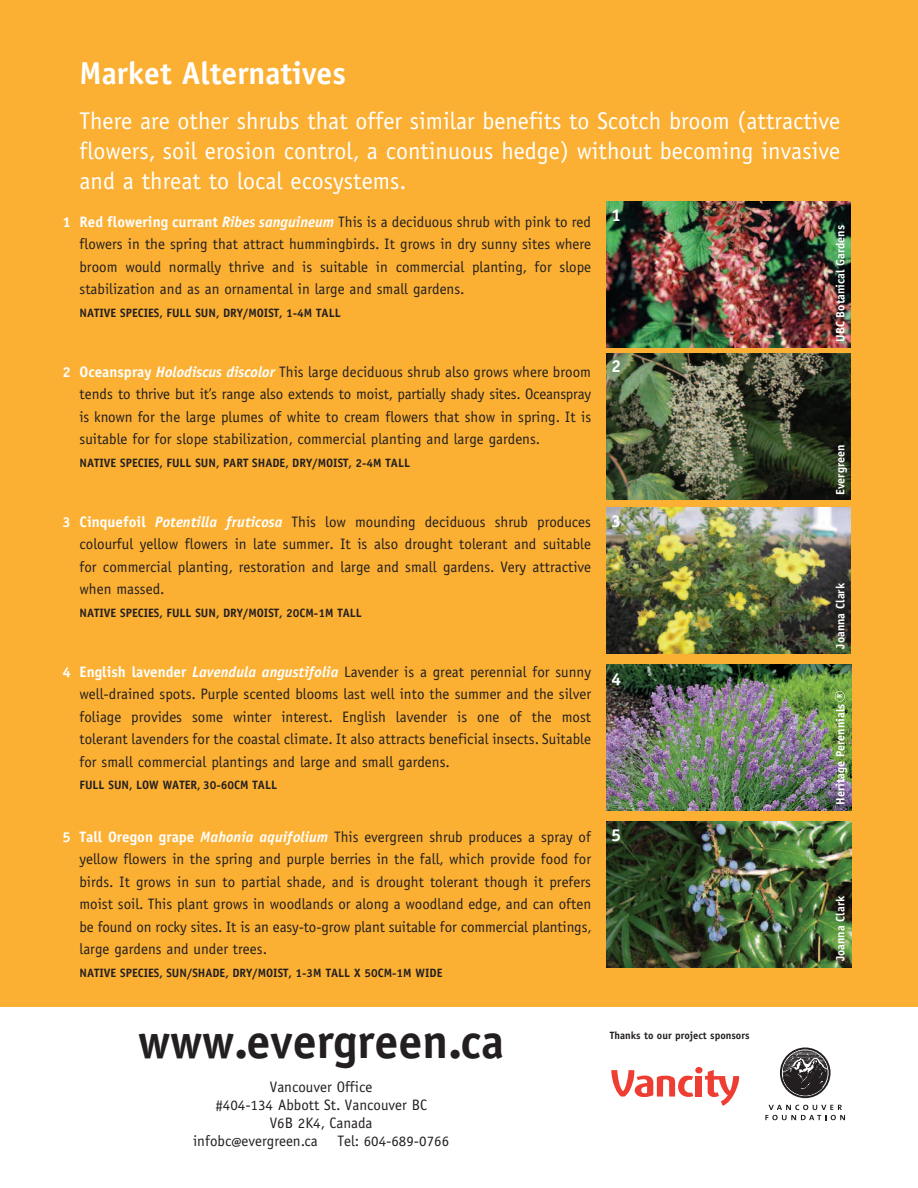
<style>
.page{position:relative;width:918px;height:1188px;background:#fff}
.page>*{position:absolute;margin:0;border:0;box-sizing:border-box;transform-origin:0 0}
.t1{font:700 48px "Evergreen";color:#231f20}
.t2{font:700 31.5px "Evergreen";color:#fff}
.t3{font:24px/30px "Evergreen";color:#fff;text-align:justify}
.t4{font:700 18px "Evergreen";color:#fff}
.t5{font:15px/22.5px "Evergreen";color:#231f20;text-align:justify}
.t6{font:700 15px "Evergreen";color:#fff}
.t7{font:700 12px "Evergreen";color:#231f20}
.t8{font:700 12px "Evergreen";color:#fff}
.t9{font:700 10.5px "Evergreen";color:#231f20}
.t10{font:700 7.5px "Evergreen";color:#fff}
.s1{font-weight:700;color:#fff}
.s2{font-weight:700;font-style:italic;color:#fff}
</style>
<div class="page">
<div style="left:0;top:0;width:918px;height:1007px;background:#fbb033"></div>
<img style="left:606px;top:201px;width:245px;height:146px">
<img style="left:606px;top:353px;width:245px;height:147px">
<img style="left:606px;top:508px;width:244px;height:146px">
<img style="left:606px;top:665px;width:246px;height:146px">
<img style="left:606px;top:821px;width:246px;height:146px">
<div style="left:696px;top:1076px;width:6px;height:21px;background:#ee3e34"></div>
<div style="left:695px;top:1067px;width:8px;height:6px;background:#ee3e34;border-radius:50%"></div>
<svg style="left:705px;top:1070px;width:34px;height:36px"></svg>
<svg style="left:611px;top:1070px;width:82px;height:27px"></svg>
<svg style="left:780px;top:1048px;width:51px;height:50px"></svg>
<svg style="left:783px;top:1050px;width:45px;height:45px;background:#5d5a5a"></svg>
<svg style="left:765px;top:1105px;width:80px;height:15px"></svg>
<div style="left:835px;top:691px;width:10px;height:11px;border:1px solid #fff;border-radius:50%"></div>
<p class="t6" style="left:63px;top:216px;width:10px">1</p>
<h2 class="t2" style="left:80px;top:61px;width:268px">Market Alternatives</h2>
<h3 class="t3" style="left:80px;top:108px;width:762px">There are other shrubs that offer similar benefits to Scotch broom (attractive flowers, soil erosion control, a continuous hedge) without becoming invasive and a threat to local ecosystems.</h3>
<p class="t5" style="left:79px;top:211px;width:513px"><span class="s1">Red flowering currant</span> <span class="s2">Ribes sanguineum</span> This is a deciduous shrub with pink to red flowers in the spring that attract hummingbirds. It grows in dry sunny sites where broom would normally thrive and is suitable in commercial planting, for slope stabilization and as an ornamental in large and small gardens.</p>
<p class="t7" style="left:80px;top:308px;width:263px">NATIVE SPECIES, FULL SUN, DRY/MOIST, 1-4M TALL</p>
<p class="t4" style="left:611px;top:208px;width:12px">1</p>
<p class="t8" style="left:836px;top:342px;width:118px;rotate:-90deg">UBC Botanical Gardens</p>
<p class="t6" style="left:63px;top:366px;width:10px">2</p>
<p class="t5" style="left:79px;top:361px;width:513px"><span class="s1">Oceanspray</span> <span class="s2">Holodiscus discolor</span> This large deciduous shrub also grows where broom tends to thrive but it’s range also extends to moist, partially shady sites. Oceanspray is known for the large plumes of white to cream flowers that show in spring. It is suitable for for slope stabilization, commercial planting and large gardens.</p>
<p class="t7" style="left:80px;top:458px;width:332px">NATIVE SPECIES, FULL SUN, PART SHADE, DRY/MOIST, 2-4M TALL</p>
<p class="t4" style="left:611px;top:359px;width:12px">2</p>
<p class="t8" style="left:836px;top:495px;width:52px;rotate:-90deg">Evergreen</p>
<p class="t6" style="left:63px;top:516px;width:10px">3</p>
<p class="t5" style="left:79px;top:511px;width:513px"><span class="s1">Cinquefoil</span> <span class="s2">Potentilla fruticosa</span> This low mounding deciduous shrub produces colourful yellow flowers in late summer. It is also drought tolerant and suitable for commercial planting, restoration and large and small gardens. Very attractive when massed.</p>
<p class="t7" style="left:80px;top:608px;width:284px">NATIVE SPECIES, FULL SUN, DRY/MOIST, 20CM-1M TALL</p>
<p class="t4" style="left:611px;top:514px;width:12px">3</p>
<p class="t8" style="left:836px;top:649px;width:67px;rotate:-90deg">Joanna Clark</p>
<p class="t6" style="left:63px;top:666px;width:10px">4</p>
<p class="t6" style="left:63px;top:831px;width:10px">5</p>
<p class="t5" style="left:79px;top:661px;width:513px"><span class="s1">English lavender</span> <span class="s2">Lavendula angustifolia</span> Lavender is a great perennial for sunny well-drained spots. Purple scented blooms last well into the summer and the silver foliage provides some winter interest. English lavender is one of the most tolerant lavenders for the coastal climate. It also attracts beneficial insects. Suitable for small commercial plantings and large and small gardens.</p>
<p class="t7" style="left:80px;top:780px;width:199px">FULL SUN, LOW WATER, 30-60CM TALL</p>
<p class="t5" style="left:79px;top:826px;width:513px"><span class="s1">Tall Oregon grape</span> <span class="s2">Mahonia aquifolium</span> This evergreen shrub produces a spray of yellow flowers in the spring and purple berries in the fall, which provide food for birds. It grows in sun to partial shade, and is drought tolerant though it prefers moist soil. This plant grows in woodlands or along a woodland edge, and can often be found on rocky sites. It is an easy-to-grow plant suitable for commercial plantings, large gardens and under trees.</p>
<p class="t7" style="left:80px;top:968px;width:365px">NATIVE SPECIES, SUN/SHADE, DRY/MOIST, 1-3M TALL X 50CM-1M WIDE</p>
<p class="t4" style="left:611px;top:672px;width:12px">4</p>
<p class="t4" style="left:611px;top:828px;width:12px">5</p>
<p class="t10" style="left:837px;top:698px;width:6px;rotate:-90deg">R</p>
<p class="t8" style="left:836px;top:805px;width:103px;rotate:-90deg">Heritage Perennials</p>
<p class="t8" style="left:836px;top:961px;width:67px;rotate:-90deg">Joanna Clark</p>
<h1 class="t1" style="left:138px;top:1024px;width:367px">www.evergreen.ca</h1>
<p class="t5" style="left:270px;top:1076px;width:104px">Vancouver Office</p>
<p class="t5" style="left:215px;top:1094px;width:213px">#404-134 Abbott St. Vancouver BC</p>
<p class="t5" style="left:270px;top:1112px;width:104px">V6B 2K4, Canada</p>
<p class="t5" style="left:193px;top:1130px;width:126px">infobc@evergreen.ca</p>
<p class="t5" style="left:338px;top:1130px;width:113px">Tel: 604-689-0766</p>
<p class="t9" style="left:610px;top:1032px;width:141px">Thanks to our project sponsors</p>
</div>
